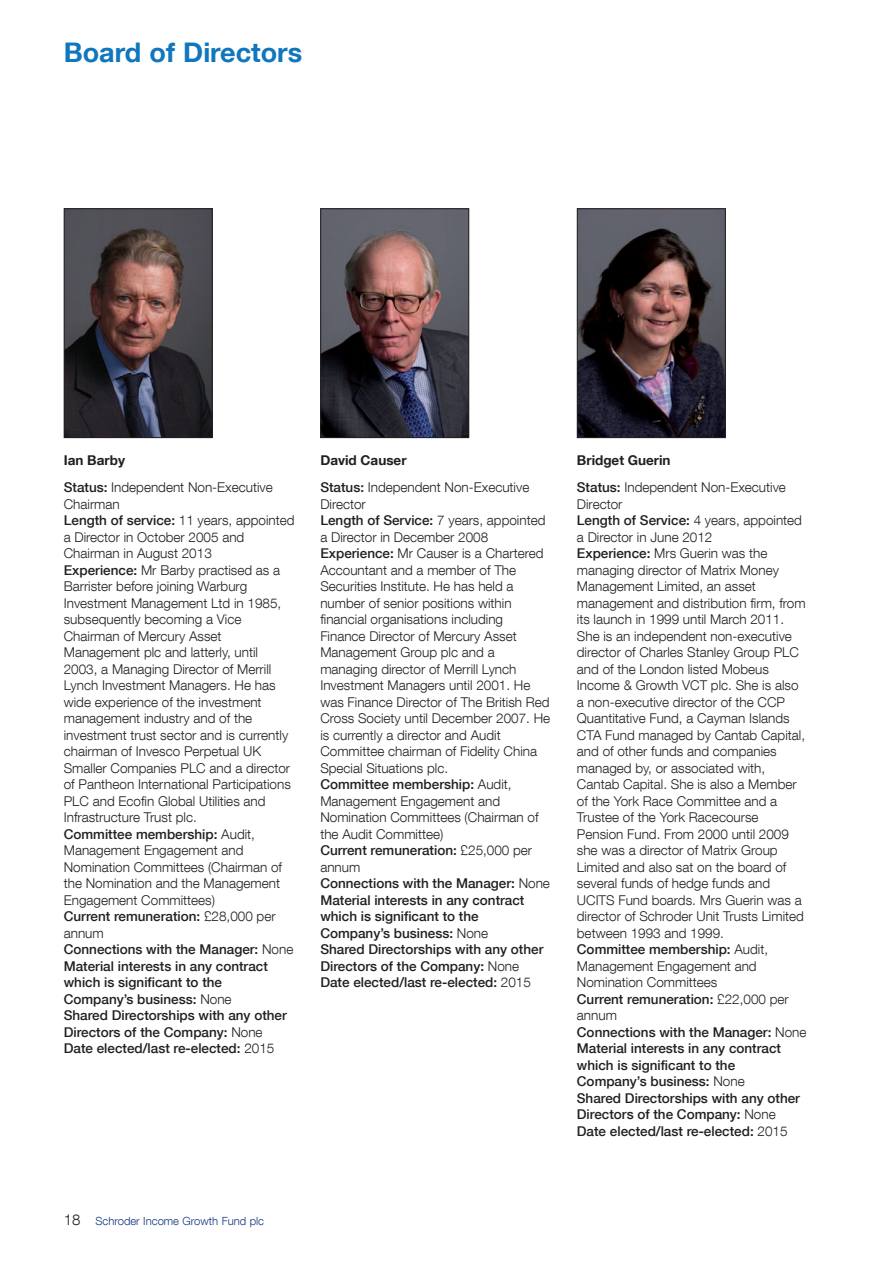
<style>
.page{position:relative;width:893px;height:1263px;background:#fff}
.page>*{position:absolute;margin:0;border:0;box-sizing:border-box;transform-origin:0 0}
.t1{font:700 27px "Helvetica Neue LT Com";color:#1076bd}
.t2{font:300 13.5px/16.5px "Helvetica Neue LT Com";color:#231f20}
.t3{font:300 11.25px "Helvetica Neue LT Com";color:#113880}
.s1{font-weight:700}
.s2{font-weight:500}
.s3{font-size:15px;color:#231f20}
</style>
<div class="page">
<img style="left:66px;top:210px;width:145px;height:226px">
<div style="left:64px;top:208px;width:149px;height:230px;border:1px solid #231f20"></div>
<img style="left:322px;top:210px;width:145px;height:226px">
<div style="left:320px;top:208px;width:149px;height:230px;border:1px solid #231f20"></div>
<img style="left:579px;top:210px;width:145px;height:226px">
<div style="left:577px;top:208px;width:149px;height:230px;border:1px solid #231f20"></div>
<p class="t1" style="left:64px;top:43px;width:240px">Board of Directors</p>
<p class="t2" style="left:64px;top:449px;width:211px;line-height:27.2px"><span class="s1">Ian Barby<br></span><span class="s2">Status:</span> Independent Non-Executive</p>
<p class="t2" style="left:64px;top:498px;width:232px">Chairman<br><span class="s2">Length of service:</span> 11 years, appointed a Director in October 2005 and<br>Chairman in August 2013<br><span class="s2">Experience:</span> Mr Barby practised as a<br>Barrister before joining Warburg<br>Investment Management Ltd in 1985, subsequently becoming a Vice<br>Chairman of Mercury Asset<br>Management plc and latterly, until<br>2003, a Managing Director of Merrill<br>Lynch Investment Managers. He has wide experience of the investment management industry and of the investment trust sector and is currently chairman of Invesco Perpetual UK<br>Smaller Companies PLC and a director of Pantheon International Participations<br>PLC and Ecofin Global Utilities and<br>Infrastructure Trust plc.<br><span class="s2">Committee membership:</span> Audit,<br>Management Engagement and<br>Nomination Committees (Chairman of the Nomination and the Management<br>Engagement Committees)<br><span class="s2">Current remuneration:</span> £28,000 per annum<br><span class="s2">Connections with the Manager:</span> None<br><span class="s2">Material interests in any contract which is significant to the<br>Company’s business:</span> None<br><span class="s2">Shared Directorships with any other<br>Directors of the Company:</span> None<br><span class="s2">Date elected/last re-elected:</span> 2015</p>
<p class="t2" style="left:320px;top:449px;width:211px;line-height:27.2px"><span class="s1">David Causer<br></span><span class="s2">Status:</span> Independent Non-Executive</p>
<p class="t2" style="left:320px;top:497px;width:231px">Director<br><span class="s2">Length of Service:</span> 7 years, appointed a Director in December 2008<br><span class="s2">Experience:</span> Mr Causer is a Chartered<br>Accountant and a member of The<br>Securities Institute. He has held a number of senior positions within financial organisations including<br>Finance Director of Mercury Asset<br>Management Group plc and a managing director of Merrill Lynch<br>Investment Managers until 2001. He was Finance Director of The British Red<br>Cross Society until December 2007. He is currently a director and Audit<br>Committee chairman of Fidelity China<br>Special Situations plc.<br><span class="s2">Committee membership:</span> Audit,<br>Management Engagement and<br>Nomination Committees (Chairman of the Audit Committee)<br><span class="s2">Current remuneration:</span> £25,000 per annum<br><span class="s2">Connections with the Manager:</span> None<br><span class="s2">Material interests in any contract which is significant to the<br>Company’s business:</span> None<br><span class="s2">Shared Directorships with any other<br>Directors of the Company:</span> None<br><span class="s2">Date elected/last re-elected:</span> 2015</p>
<p class="t2" style="left:577px;top:448px;width:211px;line-height:27.2px"><span class="s1">Bridget Guerin<br></span><span class="s2">Status:</span> Independent Non-Executive</p>
<p class="t2" style="left:577px;top:497px;width:231px">Director<br><span class="s2">Length of Service:</span> 4 years, appointed a Director in June 2012<br><span class="s2">Experience:</span> Mrs Guerin was the managing director of Matrix Money<br>Management Limited, an asset management and distribution firm, from its launch in 1999 until March 2011.<br>She is an independent non-executive director of Charles Stanley Group PLC and of the London listed Mobeus<br>Income &amp; Growth VCT plc. She is also a non-executive director of the CCP<br>Quantitative Fund, a Cayman Islands<br>CTA Fund managed by Cantab Capital, and of other funds and companies managed by, or associated with,<br>Cantab Capital. She is also a Member of the York Race Committee and a<br>Trustee of the York Racecourse<br>Pension Fund. From 2000 until 2009 she was a director of Matrix Group<br>Limited and also sat on the board of several funds of hedge funds and<br>UCITS Fund boards. Mrs Guerin was a director of Schroder Unit Trusts Limited between 1993 and 1999.<br><span class="s2">Committee membership:</span> Audit,<br>Management Engagement and<br>Nomination Committees<br><span class="s2">Current remuneration:</span> £22,000 per annum<br><span class="s2">Connections with the Manager:</span> None<br><span class="s2">Material interests in any contract which is significant to the<br>Company’s business:</span> None<br><span class="s2">Shared Directorships with any other<br>Directors of the Company:</span> None<br><span class="s2">Date elected/last re-elected:</span> 2015</p>
<p class="t3" style="left:64px;top:1217px;width:202px"><span class="s3">18</span> Schroder Income Growth Fund plc</p>
</div>
